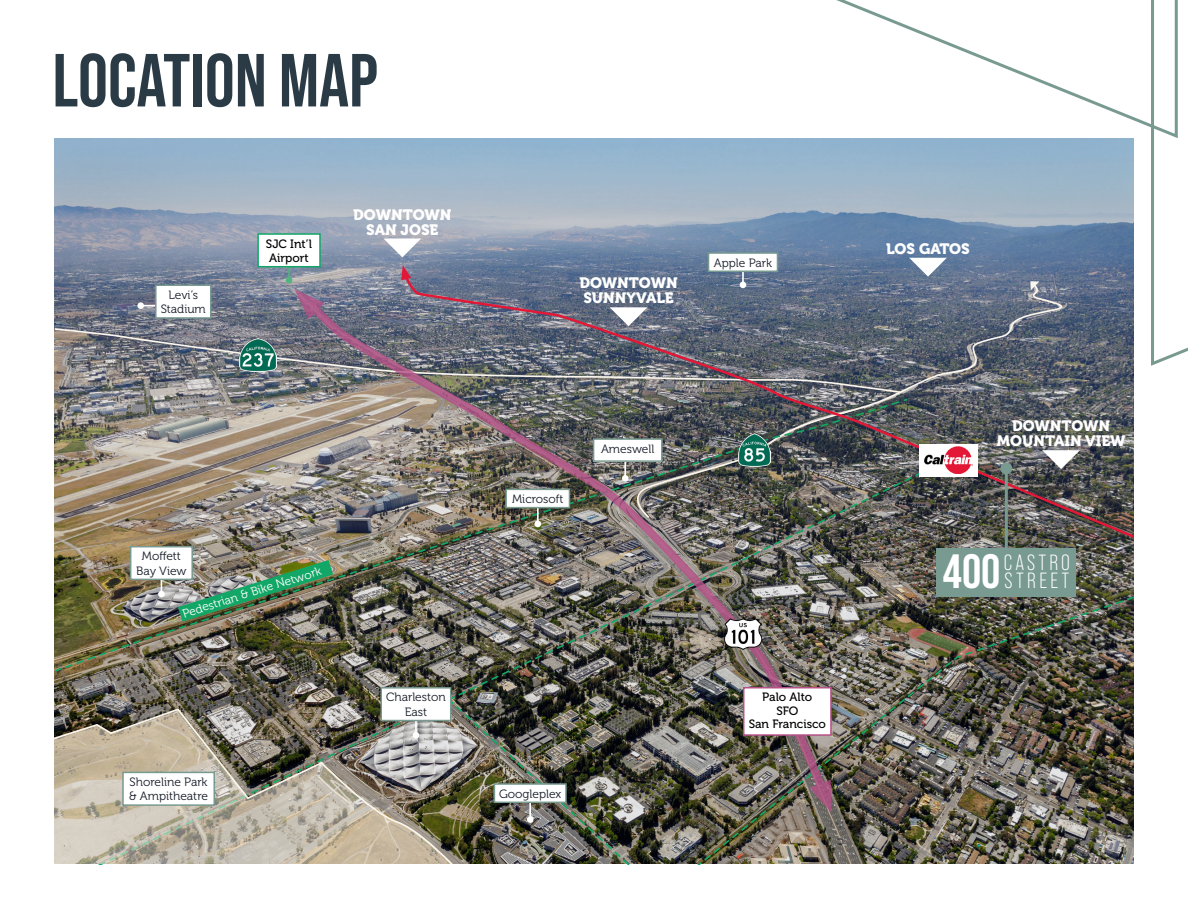
<style>
.page{position:relative;width:1188px;height:918px;background:#fff}
.page>*{position:absolute;margin:0;border:0;box-sizing:border-box;transform-origin:0 0}
.t1{font:700 75px "Bebas Neue Pro";color:#2a3b46}
.t2{font:22.05px/18.1px "Bebas Neue Pro";letter-spacing:.15em;color:#fff;text-align:right}
.t3{font:15px/15px "Museo 900";color:#fff;text-align:center}
.t4{font:12px/14.4px "Museo 300";color:#141a26;text-align:center}
.t5{font:12px/13.5px "Museo 500";color:#000}
.t6{font:12px "Museo 300";color:#fff}
.s1{font-weight:700;font-size:48.15px}
</style>
<div class="page">
<img style="left:54px;top:138px;width:1080px;height:571px">
<svg style="left:55px;top:322px;width:244px;height:72px;background:#808086"></svg>
<img style="left:55px;top:398px;width:244px;height:64px">
<img style="left:55px;top:462px;width:882px;height:247px">
<img style="left:658px;top:577px;width:476px;height:287px">
<img style="left:402px;top:272px;width:732px;height:290px">
<svg style="left:401px;top:265px;width:10px;height:15px"></svg>
<svg style="left:54px;top:709px;width:399px;height:155px;background:#aca492"></svg>
<img style="left:299px;top:294px;width:534px;height:510px">
<svg style="left:810px;top:780px;width:22px;height:33px"></svg>
<svg style="left:295px;top:289px;width:30px;height:30px"></svg>
<svg style="left:415px;top:721px;width:2px;height:11px"></svg>
<div style="left:413px;top:732px;width:6px;height:7px;background:#fff;border-radius:50%"></div>
<img style="left:453px;top:703px;width:205px;height:161px">
<div style="left:527px;top:816px;width:7px;height:7px;background:#fff;border-radius:50%"></div>
<svg style="left:740px;top:272px;width:6px;height:16px"></svg>
<svg style="left:288px;top:267px;width:2px;height:10px"></svg>
<div style="left:286px;top:277px;width:6px;height:7px;background:#51b47e;border-radius:50%"></div>
<svg style="left:144px;top:305px;width:11px;height:2px"></svg>
<div style="left:137px;top:302px;width:7px;height:7px;background:#fff;border-radius:50%"></div>
<div style="left:158px;top:591px;width:7px;height:6px;background:#fff;border-radius:50%"></div>
<svg style="left:535px;top:508px;width:6px;height:19px"></svg>
<svg style="left:624px;top:462px;width:2px;height:13px"></svg>
<div style="left:622px;top:475px;width:7px;height:7px;background:#fff;border-radius:50%"></div>
<img style="left:178px;top:560px;width:155px;height:62px">
<div style="left:920px;top:444px;width:58px;height:33px;background:#fff"></div>
<img style="left:924px;top:447px;width:49px;height:27px">
<div style="left:381px;top:688px;width:70px;height:33px;background:#fff"></div>
<div style="left:380px;top:687px;width:71px;height:34px;border:2px solid #789a90"></div>
<div style="left:494px;top:784px;width:72px;height:18px;background:#fff"></div>
<div style="left:494px;top:783px;width:73px;height:20px;border:2px solid #789a90"></div>
<div style="left:709px;top:253px;width:68px;height:18px;background:#fff"></div>
<div style="left:708px;top:252px;width:70px;height:20px;border:2px solid #789a90"></div>
<div style="left:258px;top:234px;width:62px;height:33px;background:#fff"></div>
<div style="left:257px;top:233px;width:64px;height:34px;border:2px solid #12a767"></div>
<div style="left:156px;top:285px;width:55px;height:33px;background:#fff"></div>
<div style="left:155px;top:285px;width:56px;height:34px;border:2px solid #789a90"></div>
<div style="left:131px;top:547px;width:61px;height:32px;background:#fff"></div>
<div style="left:130px;top:546px;width:63px;height:34px;border:2px solid #789a90"></div>
<div style="left:123px;top:772px;width:91px;height:33px;background:#fff"></div>
<div style="left:122px;top:772px;width:93px;height:34px;border:2px solid #789a90"></div>
<div style="left:506px;top:489px;width:63px;height:19px;background:#fff"></div>
<div style="left:505px;top:489px;width:65px;height:19px;border:2px solid #789a90"></div>
<div style="left:594px;top:439px;width:68px;height:22px;background:#fff"></div>
<div style="left:593px;top:438px;width:70px;height:24px;border:2px solid #789a90"></div>
<div style="left:744px;top:688px;width:87px;height:47px;background:#fff"></div>
<div style="left:743px;top:687px;width:89px;height:49px;border:2px solid #b55187"></div>
<img style="left:724px;top:617px;width:38px;height:33px">
<img style="left:738px;top:433px;width:32px;height:33px">
<img style="left:240px;top:339px;width:37px;height:33px">
<div style="left:937px;top:548px;width:139px;height:48px;background:#789a90"></div>
<hr style="left:1005px;top:468px;width:3px;height:85px;background:#789a90">
<div style="left:1000px;top:462px;width:12px;height:12px;background:#789a90;border-radius:50%"></div>
<svg style="left:1042px;top:450px;width:38px;height:19px"></svg>
<svg style="left:909px;top:258px;width:38px;height:19px"></svg>
<svg style="left:610px;top:307px;width:37px;height:19px"></svg>
<svg style="left:383px;top:239px;width:38px;height:18px"></svg>
<svg style="left:610px;top:0;width:539px;height:140px"></svg>
<svg style="left:1149px;top:0;width:39px;height:366px"></svg>
<h1 class="t1" style="left:52px;top:38px;width:327px">LOCATION MAP</h1>
<p class="t4" style="left:161px;top:288px;width:47px">Levi’s<br>Stadium</p>
<p class="t5" style="left:266px;top:237px;width:48px;line-height:14.4px">SJC Int’l<br>Airport</p>
<p class="t3" style="left:353px;top:207px;width:100px">DOWNTOWN<br>SAN JOSE</p>
<p class="t3" style="left:579px;top:276px;width:100px;text-align:left">DOWNTOWN<br>SUNNYVALE</p>
<p class="t4" style="left:714px;top:256px;width:60px">Apple Park</p>
<p class="t4" style="left:136px;top:549px;width:52px">Moffett<br>Bay View</p>
<p class="t6" style="left:181px;top:607px;width:146px;rotate:-17deg">Pedestrian &amp; Bike Network</p>
<p class="t4" style="left:129px;top:775px;width:80px;text-align:left">Shoreline Park &amp; Ampitheatre</p>
<p class="t4" style="left:512px;top:492px;width:53px">Microsoft</p>
<p class="t4" style="left:601px;top:442px;width:55px">Ameswell</p>
<p class="t4" style="left:386px;top:690px;width:61px">Charleston<br>East</p>
<p class="t4" style="left:499px;top:787px;width:64px">Googleplex</p>
<p class="t5" style="left:749px;top:691px;width:79px;text-align:center">Palo Alto<br>SFO<br>San Francisco</p>
<p class="t3" style="left:886px;top:241px;width:85px">LOS GATOS</p>
<p class="t3" style="left:997px;top:419px;width:130px">DOWNTOWN<br>MOUNTAIN VIEW</p>
<h2 class="t2" style="left:943px;top:554px;width:129px"><span class="s1">400</span>CASTRO<br>STREET</h2>
</div>
